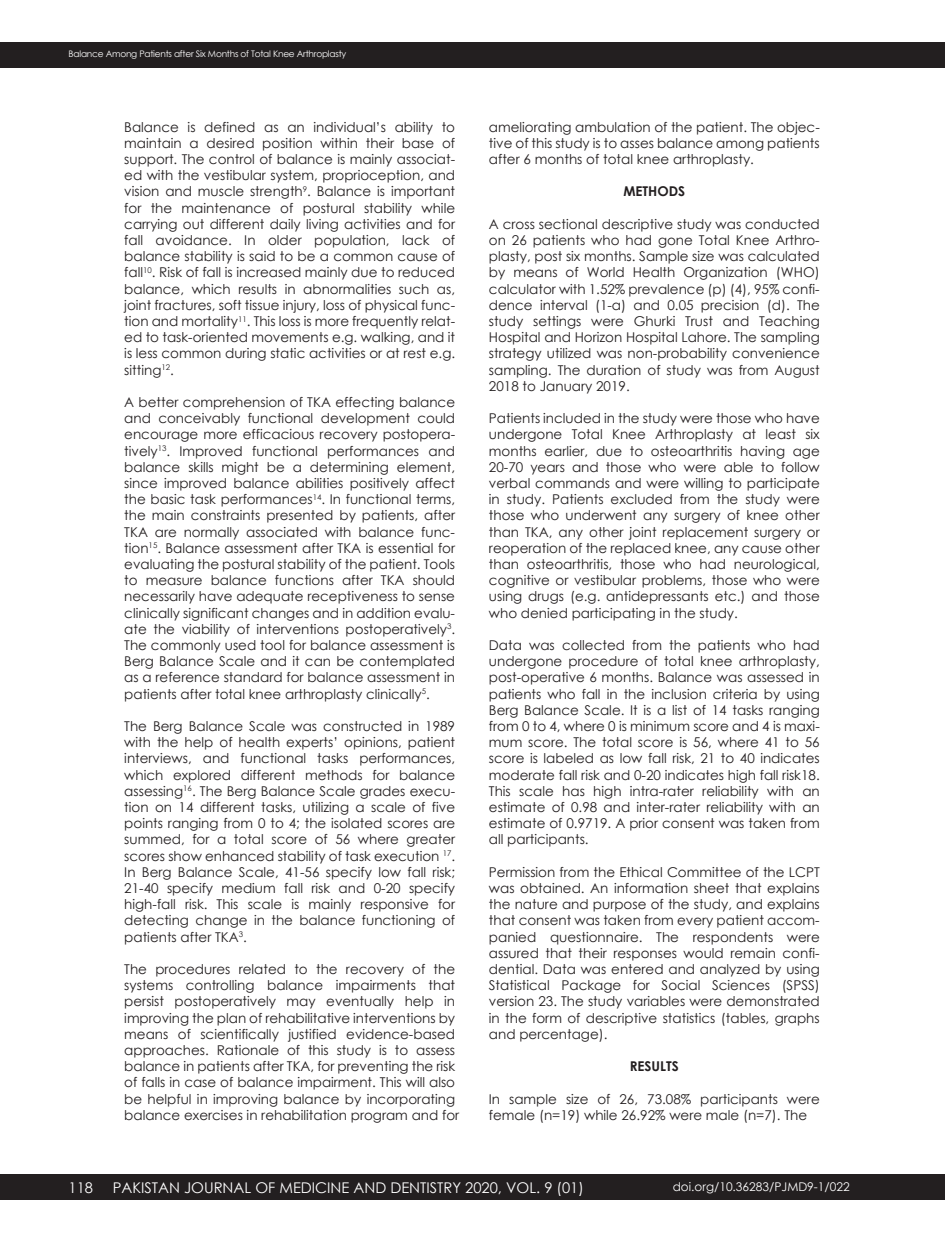
<style>
.page{position:relative;width:945px;height:1242px;background:#fff}
.page>*{position:absolute;margin:0;border:0;box-sizing:border-box;transform-origin:0 0}
.t1{font:14.7px "Century Gothic";color:#fff}
.t2{font:13.5px/16.2px "Century Gothic";color:#231f20;text-align:justify}
.t3{font:700 13.5px "Century Gothic";color:#231f20}
.t4{font:12px "Century Gothic";color:#fff}
.t5{font:9px "Century Gothic";letter-spacing:-.025em;color:#fff}
</style>
<div class="page">
<div style="left:0;top:42px;width:945px;height:26px;background:#231f20"></div>
<div style="left:0;top:1174px;width:945px;height:26px;background:#231f20"></div>
<p class="t5" style="left:69px;top:48px;width:279px">Balance Among Patients after Six Months of Total Knee Arthroplasty</p>
<p class="t2" style="left:124px;top:118px;width:332px">Balance is defined as an individual’s ability to maintain a desired position within their base of support. The control of balance is mainly associat&shy;ed with the vestibular system, proprioception, and vision and muscle strength<sup>9</sup>. Balance is important for the maintenance of postural stability while carrying out different daily living activities and for fall avoidance. In older population, lack of balance stability is said to be a common cause of fall<sup>10</sup>. Risk of fall is increased mainly due to reduced balance, which results in abnormalities such as, joint fractures, soft tissue injury, loss of physical func&shy;tion and mortality<sup>11</sup>. This loss is more frequently relat&shy;ed to task-oriented movements e.g. walking, and it is less common during static activities or at rest e.g. sitting<sup>12</sup>.</p>
<p class="t2" style="left:124px;top:394px;width:332px">A better comprehension of TKA effecting balance and conceivably functional development could encourage more efficacious recovery postopera&shy;tively<sup>13</sup>. Improved functional performances and balance skills might be a determining element, since improved balance abilities positively affect the basic task performances<sup>14</sup>. In functional terms, the main constraints presented by patients, after TKA are normally associated with balance func&shy;tion<sup>15</sup>. Balance assessment after TKA is essential for evaluating the postural stability of the patient. Tools to measure balance functions after TKA should necessarily have adequate receptiveness to sense clinically significant changes and in addition evalu&shy;ate the viability of interventions postoperatively<sup>3</sup>.<br>The commonly used tool for balance assessment is Berg Balance Scale and it can be contemplated as a reference standard for balance assessment in patients after total knee arthroplasty clinically<sup>5</sup>.</p>
<p class="t2" style="left:124px;top:718px;width:332px">The Berg Balance Scale was constructed in 1989 with the help of health experts’ opinions, patient interviews, and functional tasks performances, which explored different methods for balance assessing<sup>16</sup>. The Berg Balance Scale grades execu&shy;tion on 14 different tasks, utilizing a scale of five points ranging from 0 to 4; the isolated scores are summed, for a total score of 56 where greater scores show enhanced stability of task execution <sup>17</sup>.<br>In Berg Balance Scale, 41-56 specify low fall risk; 21-40 specify medium fall risk and 0-20 specify high-fall risk. This scale is mainly responsive for detecting change in the balance functioning of patients after TKA<sup>3</sup>.</p>
<p class="t2" style="left:124px;top:961px;width:336px;text-align:left">The procedures related to the recovery of the systems controlling balance impairments that persist postoperatively may eventually help in improving the plan of rehabilitative interventions by means of scientifically justified evidence-based approaches. Rationale of this study is to assess balance in patients after TKA, for preventing the risk of falls in case of balance impairment. This will also be helpful in improving balance by incorporating balance exercises in rehabilitation program and for</p>
<p class="t2" style="left:489px;top:118px;width:332px">ameliorating ambulation of the patient. The objec&shy;tive of this study is to asses balance among patients after 6 months of total knee arthroplasty.</p>
<p class="t3" style="left:623px;top:183px;width:63px">METHODS</p>
<p class="t2" style="left:489px;top:215px;width:332px">A cross sectional descriptive study was conducted on 26 patients who had gone Total Knee Arthro&shy;plasty, post six months. Sample size was calculated by means of World Health Organization (WHO) calculator with 1.52% prevalence (p) (4), 95% confi&shy;dence interval (1-α) and 0.05 precision (d). The study settings were Ghurki Trust and Teaching Hospital and Horizon Hospital Lahore. The sampling strategy utilized was non-probability convenience sampling. The duration of study was from August 2018 to January 2019.</p>
<p class="t2" style="left:489px;top:410px;width:332px">Patients included in the study were those who have undergone Total Knee Arthroplasty at least six months earlier, due to osteoarthritis having age 20-70 years and those who were able to follow verbal commands and were willing to participate in study. Patients excluded from the study were those who underwent any surgery of knee other than TKA, any other joint replacement surgery or reoperation of the replaced knee, any cause other than osteoarthritis, those who had neurological, cognitive or vestibular problems, those who were using drugs (e.g. antidepressants etc.) and those who denied participating in the study.</p>
<p class="t2" style="left:489px;top:637px;width:332px">Data was collected from the patients who had undergone procedure of total knee arthroplasty, post-operative 6 months. Balance was assessed in patients who fall in the inclusion criteria by using Berg Balance Scale. It is a list of 14 tasks ranging from 0 to 4, where 0 is minimum score and 4 is maxi&shy;mum score. The total score is 56, where 41 to 56 score is labeled as low fall risk, 21 to 40 indicates moderate fall risk and 0-20 indicates high fall risk18.<br>This scale has high intra-rater reliability with an estimate of 0.98 and inter-rater reliability with an estimate of 0.9719. A prior consent was taken from all participants.</p>
<p class="t2" style="left:489px;top:863px;width:332px">Permission from the Ethical Committee of the LCPT was obtained. An information sheet that explains the nature and purpose of the study, and explains that consent was taken from every patient accom&shy;panied questionnaire. The respondents were assured that their responses would remain confi&shy;dential. Data was entered and analyzed by using Statistical Package for Social Sciences (SPSS) version 23. The study variables were demonstrated in the form of descriptive statistics (tables, graphs and percentage).</p>
<p class="t3" style="left:630px;top:1058px;width:51px">RESULTS</p>
<p class="t2" style="left:489px;top:1090px;width:332px">In sample size of 26, 73.08% participants were female (n=19) while 26.92% were male (n=7). The</p>
<p class="t1" style="left:69px;top:1178px;width:26px">118</p>
<p class="t1" style="left:113px;top:1178px;width:473px">PAKISTAN JOURNAL OF MEDICINE AND DENTISTRY 2020, VOL. 9 (01)</p>
<p class="t4" style="left:673px;top:1178px;width:179px">doi.org/10.36283/PJMD9-1/022</p>
</div>
